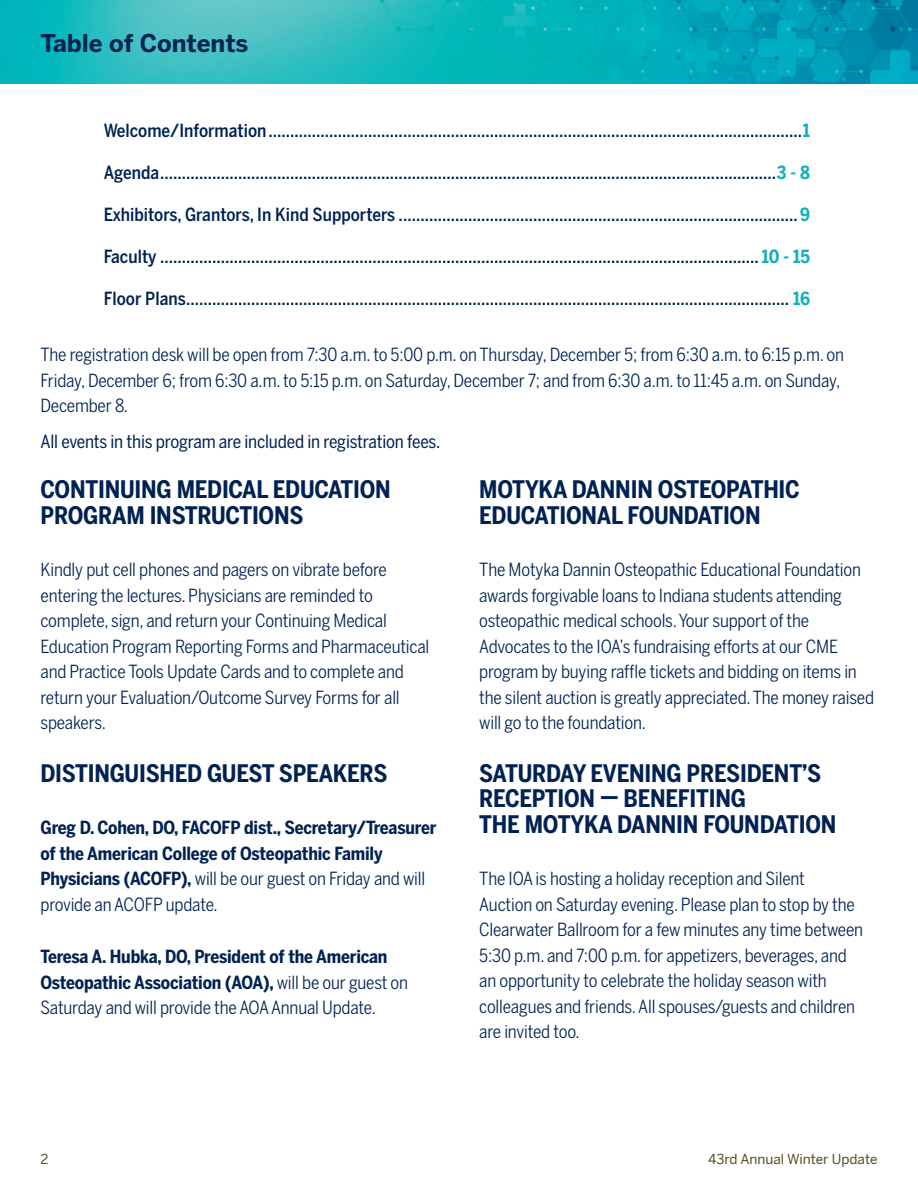
<style>
.page{position:relative;width:918px;height:1188px;background:#fff}
.page>*{position:absolute;margin:0;border:0;box-sizing:border-box;transform-origin:0 0}
.t1{font:700 24px/25.5px "Benton Sans Cond";letter-spacing:-.01em;color:#002252}
.t2{font:700 24px "Benton Sans";color:#002252}
.t3{font:18px/25.5px "Benton Sans Cond";letter-spacing:-.01em;color:#002252}
.t4{font:500 18px "Benton Sans Cond";color:#002252}
.t5{font:700 18px/25.5px "Benton Sans Cond";letter-spacing:-.01em;color:#002252}
.t6{font:18px "Benton Sans Cond";letter-spacing:-.01em;color:#002252}
.t7{font:13.5px "Benton Sans";color:#524a1e}
.s1{font-weight:700;color:#10b1bc}
.s2{font-weight:400}
</style>
<div class="page">
<img style="left:0;top:0;width:918px;height:83px">
<h1 class="t2" style="left:40px;top:28px;width:209px">Table of Contents</h1>
<p class="t4" style="left:104px;top:120px;width:708px">Welcome/Information...........................................................................................................................<span class="s1">1</span></p>
<p class="t4" style="left:104px;top:162px;width:708px">Agenda..............................................................................................................................................<span class="s1">3 - 8</span></p>
<p class="t4" style="left:104px;top:204px;width:708px">Exhibitors, Grantors, In Kind Supporters ............................................................................................<span class="s1">9</span></p>
<p class="t4" style="left:104px;top:246px;width:708px">Faculty .......................................................................................................................................... <span class="s1">10 - 15</span></p>
<p class="t4" style="left:104px;top:288px;width:708px">Floor Plans........................................................................................................................................... <span class="s1">16</span></p>
<p class="t3" style="left:40px;top:342px;width:805px">The registration desk will be open from 7:30 a.m. to 5:00 p.m. on Thursday, December 5; from 6:30 a.m. to 6:15 p.m. on<br>Friday, December 6; from 6:30 a.m. to 5:15 p.m. on Saturday, December 7; and from 6:30 a.m. to 11:45 a.m. on Sunday,<br>December 8.</p>
<p class="t6" style="left:40px;top:431px;width:401px">All events in this program are included in registration fees.</p>
<h1 class="t1" style="left:40px;top:477px;width:352px">CONTINUING MEDICAL EDUCATION<br>PROGRAM INSTRUCTIONS</h1>
<p class="t3" style="left:40px;top:557px;width:390px">Kindly put cell phones and pagers on vibrate before entering the lectures. Physicians are reminded to complete, sign, and return your Continuing Medical Education Program Reporting Forms and Pharmaceutical and Practice Tools Update Cards and to complete and return your Evaluation/Outcome Survey Forms for all speakers.</p>
<h1 class="t1" style="left:40px;top:760px;width:349px">DISTINGUISHED GUEST SPEAKERS</h1>
<p class="t5" style="left:40px;top:815px;width:397px">Greg D. Cohen, DO, FACOFP dist., Secretary/Treasurer of the American College of Osteopathic Family Physicians (ACOFP), <span class="s2">will be our guest on Friday and will provide an ACOFP update.</span></p>
<p class="t5" style="left:40px;top:944px;width:369px">Teresa A. Hubka, DO, President of the American<br>Osteopathic Association (AOA), <span class="s2">will be our guest on<br>Saturday and will provide the AOA Annual Update.</span></p>
<h1 class="t1" style="left:479px;top:477px;width:322px">MOTYKA DANNIN OSTEOPATHIC<br>EDUCATIONAL FOUNDATION</h1>
<p class="t3" style="left:479px;top:557px;width:396px">The Motyka Dannin Osteopathic Educational Foundation awards forgivable loans to Indiana students attending osteopathic medical schools. Your support of the Advocates to the IOA’s fundraising efforts at our CME program by buying raffle tickets and bidding on items in the silent auction is greatly appreciated. The money raised will go to the foundation.</p>
<h1 class="t1" style="left:479px;top:760px;width:359px">SATURDAY EVENING PRESIDENT’S<br>RECEPTION — BENEFITING<br>THE MOTYKA DANNIN FOUNDATION</h1>
<p class="t3" style="left:479px;top:866px;width:385px">The IOA is hosting a holiday reception and Silent<br>Auction on Saturday evening. Please plan to stop by the Clearwater Ballroom for a few minutes any time between 5:30 p.m. and 7:00 p.m. for appetizers, beverages, and an opportunity to celebrate the holiday season with colleagues and friends. All spouses/guests and children are invited too.</p>
<p class="t7" style="left:40px;top:1151px;width:9px">2</p>
<p class="t7" style="left:708px;top:1151px;width:171px">43rd Annual Winter Update</p>
</div>
